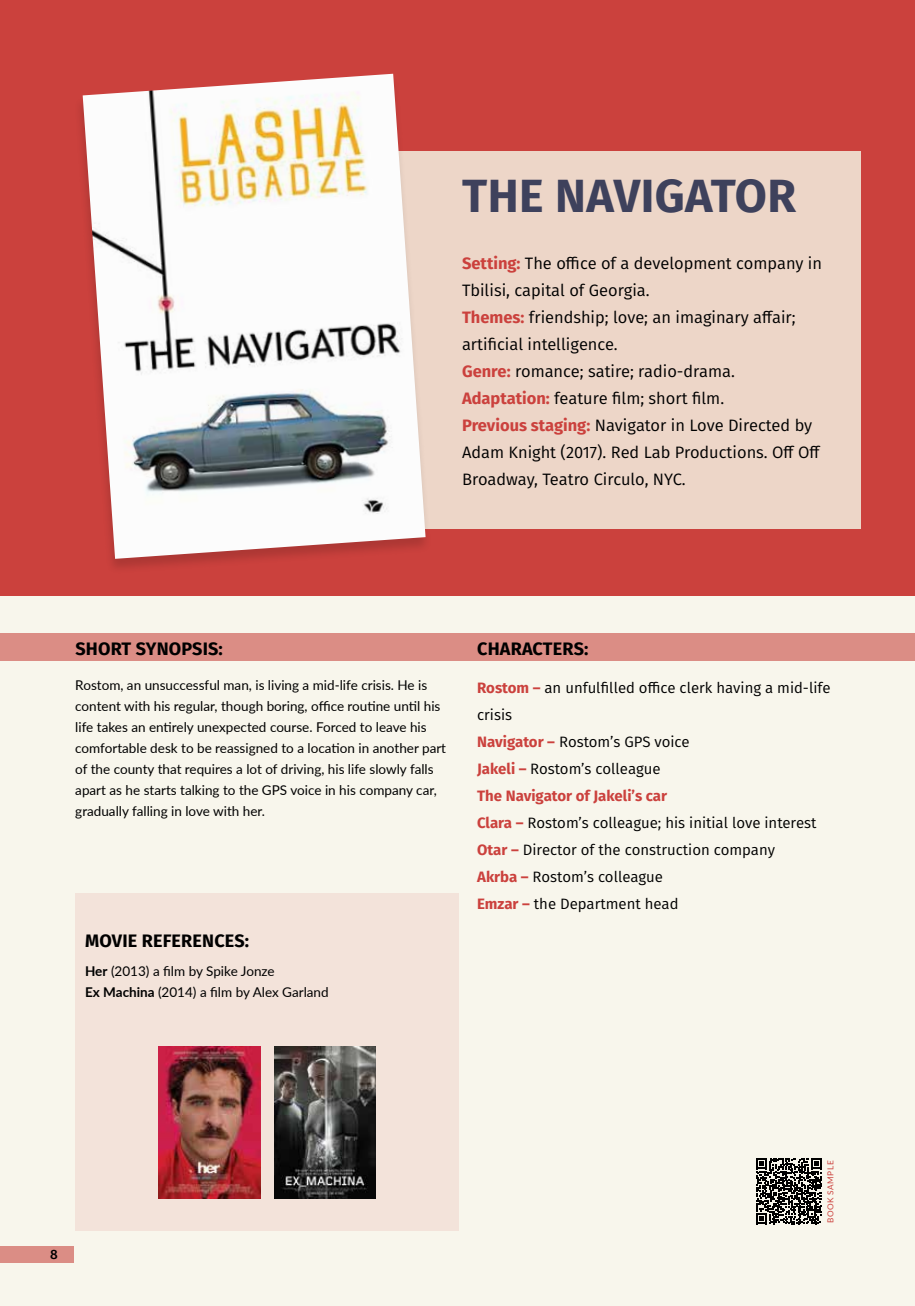
<style>
.page{position:relative;width:915px;height:1306px;background:#fff}
.page>*{position:absolute;margin:0;border:0;box-sizing:border-box;transform-origin:0 0}
.t1{font:700 46.5px "Fira GO";letter-spacing:.01em;color:#3e415c}
.t2{font:700 18px "Fira GO";letter-spacing:.01em;color:#000}
.t3{font:16.5px/27px "Fira GO";color:#000}
.t4{font:15px/27px "Fira GO";color:#000}
.t5{font:13.5px/21px "Lato";color:#000}
.t6{font:500 13.5px "Fira GO";color:#000}
.t7{font:8.25px "Lato";letter-spacing:.05em;color:#cb413d}
.s1{font-weight:700;color:#cb413d}
.s2{font-weight:700}
</style>
<div class="page">
<div style="left:0;top:0;width:914px;height:1305px;background:#f8f6ec"></div>
<div style="left:0;top:0;width:914px;height:595px;background:#cb413d"></div>
<div style="left:138px;top:151px;width:722px;height:377px;background:#edd6c8"></div>
<div style="left:73px;top:74px;width:358px;height:501px;background:#000;opacity:.15"></div>
<img style="left:83px;top:74px;width:342px;height:485px">
<div style="left:0;top:632px;width:914px;height:28px;background:#db8d85"></div>
<div style="left:75px;top:893px;width:384px;height:337px;background:#f3e3da"></div>
<svg style="left:756px;top:1158px;width:65px;height:66px"></svg>
<img style="left:274px;top:1046px;width:102px;height:152px">
<img style="left:158px;top:1046px;width:102px;height:152px">
<div style="left:0;top:1246px;width:74px;height:16px;background:#db8d85"></div>
<h1 class="t1" style="left:462px;top:169px;width:335px">THE NAVIGATOR</h1>
<p class="t3" style="left:462px;top:249px;width:361px"><span class="s1">Setting:</span> The office of a development company in Tbilisi, capital of Georgia.<br><span class="s1">Themes:</span> friendship; love; an imaginary affair; artificial intelligence.<br><span class="s1">Genre:</span> romance; satire; radio-drama.<br><span class="s1">Adaptation:</span> feature film; short film.<br><span class="s1">Previous staging:</span> Navigator in Love Directed by Adam Knight (2017). Red Lab Productions. Off Off Broadway, Teatro Circulo, NYC.</p>
<h2 class="t2" style="left:75px;top:638px;width:149px">SHORT SYNOPSIS:</h2>
<h2 class="t2" style="left:477px;top:638px;width:113px">CHARACTERS:</h2>
<p class="t5" style="left:75px;top:673px;width:372px">Rostom, an unsuccessful man, is living a mid-life crisis. He is content with his regular, though boring, office routine until his life takes an entirely unexpected course. Forced to leave his comfortable desk to be reassigned to a location in another part of the county that requires a lot of driving, his life slowly falls apart as he starts talking to the GPS voice in his company car, gradually falling in love with her.</p>
<p class="t4" style="left:477px;top:674px;width:355px"><span class="s1">Rostom –</span> an unfulfilled office clerk having a mid-life crisis<br><span class="s1">Navigator –</span> Rostom’s GPS voice<br><span class="s1">Jakeli –</span> Rostom’s colleague<br><span class="s1">The Navigator of Jakeli’s car<br>Clara –</span> Rostom’s colleague; his initial love interest <span class="s1">Otar –</span> Director of the construction company<br><span class="s1">Akrba –</span> Rostom’s colleague<br><span class="s1">Emzar –</span> the Department head</p>
<h2 class="t2" style="left:85px;top:930px;width:165px">MOVIE REFERENCES:</h2>
<p class="t5" style="left:85px;top:960px;width:245px"><span class="s2">Her</span> (2013) a film by Spike Jonze<br><span class="s2">Ex Machina</span> (2014) a film by Alex Garland</p>
<p class="t6" style="left:50px;top:1246px;width:9px">8</p>
<p class="t7" style="left:824px;top:1223px;width:64px;rotate:-90deg">BOOK SAMPLE</p>
</div>
